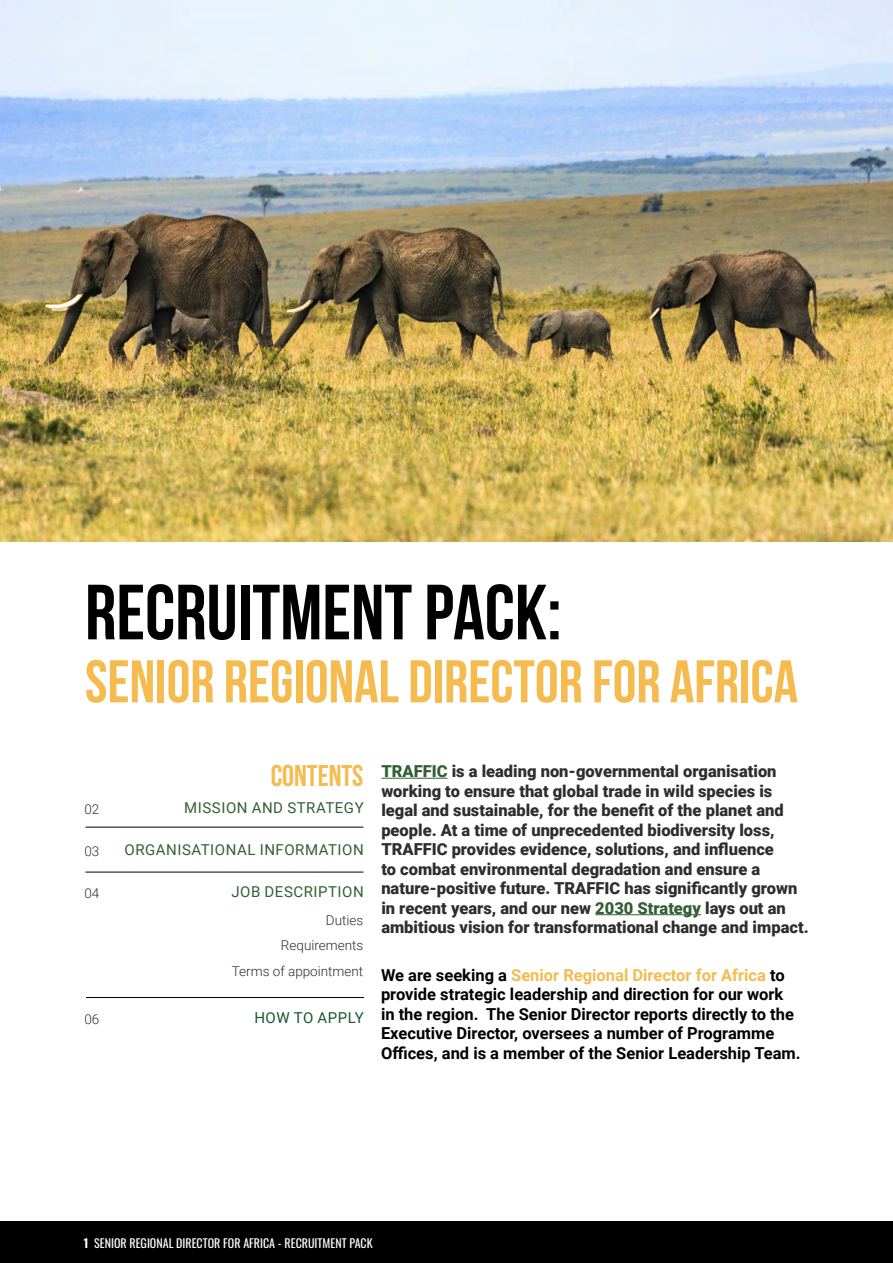
<style>
.page{position:relative;width:893px;height:1263px;background:#fff}
.page>*{position:absolute;margin:0;border:0;box-sizing:border-box;transform-origin:0 0}
.t1{font:700 78px "Bebas Neue";color:#000}
.t2{font:700 60px "Bebas Neue";color:#f5bb4f}
.t3{font:700 30px "Bebas Neue";color:#f5bb4f}
.t4{font:900 16.5px/19.5px "Roboto";color:#2e2e2e}
.t5{font:700 16.5px/19.5px "Roboto";color:#000}
.t6{font:15px "Roboto";letter-spacing:.035em;color:#325f34}
.t7{font:15px "Roboto";letter-spacing:.035em;color:#18562b}
.t8{font:300 13.5px "Roboto";color:#2e2e2e}
.t9{font:12px "Oswald";color:#fff}
.s1{color:#325f34}
.s2{color:#f5bb4f}
.s3{font-weight:700}
</style>
<div class="page">
<div style="left:0;top:1221px;width:893px;height:42px;background:#000"></div>
<hr style="left:381px;top:778px;width:67px;height:1px;background:#325f34">
<hr style="left:595px;top:914px;width:106px;height:1px;background:#325f34">
<img style="left:0;top:0;width:893px;height:541px">
<hr style="left:85px;top:827px;width:278px;height:1px;background:#000">
<hr style="left:85px;top:872px;width:278px;height:1px;background:#000">
<hr style="left:86px;top:997px;width:278px;height:1px;background:#000">
<p class="t1" style="left:85px;top:570px;width:478px">RECRUITMENT PACK:</p>
<p class="t2" style="left:85px;top:649px;width:714px">SENIOR REGIONAL DIRECTOR FOR AFRICA</p>
<p class="t8" style="left:84px;top:799px;width:16px">02</p>
<p class="t8" style="left:84px;top:841px;width:16px">03</p>
<p class="t8" style="left:84px;top:883px;width:16px">04</p>
<p class="t8" style="left:84px;top:1009px;width:16px">06</p>
<p class="t3" style="left:271px;top:759px;width:94px">CONTENTS</p>
<p class="t6" style="left:184px;top:797px;width:181px">MISSION AND STRATEGY</p>
<p class="t6" style="left:125px;top:839px;width:241px">ORGANISATIONAL INFORMATION</p>
<p class="t6" style="left:231px;top:881px;width:134px">JOB DESCRIPTION</p>
<p class="t8" style="left:326px;top:910px;width:39px">Duties</p>
<p class="t8" style="left:281px;top:936px;width:84px">Requirements</p>
<p class="t8" style="left:232px;top:961px;width:133px">Terms of appointment</p>
<p class="t7" style="left:254px;top:1007px;width:111px">HOW TO APPLY</p>
<p class="t4" style="left:381px;top:761px;width:429px"><span class="s1">TRAFFIC</span> is a leading non-governmental organisation working to ensure that global trade in wild species is legal and sustainable, for the benefit of the planet and people. At a time of unprecedented biodiversity loss, TRAFFIC provides evidence, solutions, and influence<br>to combat environmental degradation and ensure a nature-positive future. TRAFFIC has significantly grown in recent years, and our new <span class="s1">2030 Strategy</span> lays out an ambitious vision for transformational change and impact.</p>
<p class="t5" style="left:381px;top:964px;width:421px">We are seeking a <span class="s2">Senior Regional Director for Africa</span> to provide strategic leadership and direction for our work in the region. The Senior Director reports directly to the Executive Director, oversees a number of Programme Offices, and is a member of the Senior Leadership Team.</p>
<p class="t9" style="left:84px;top:1232px;width:290px"><span class="s3">1</span> SENIOR REGIONAL DIRECTOR FOR AFRICA - RECRUITMENT PACK</p>
</div>
